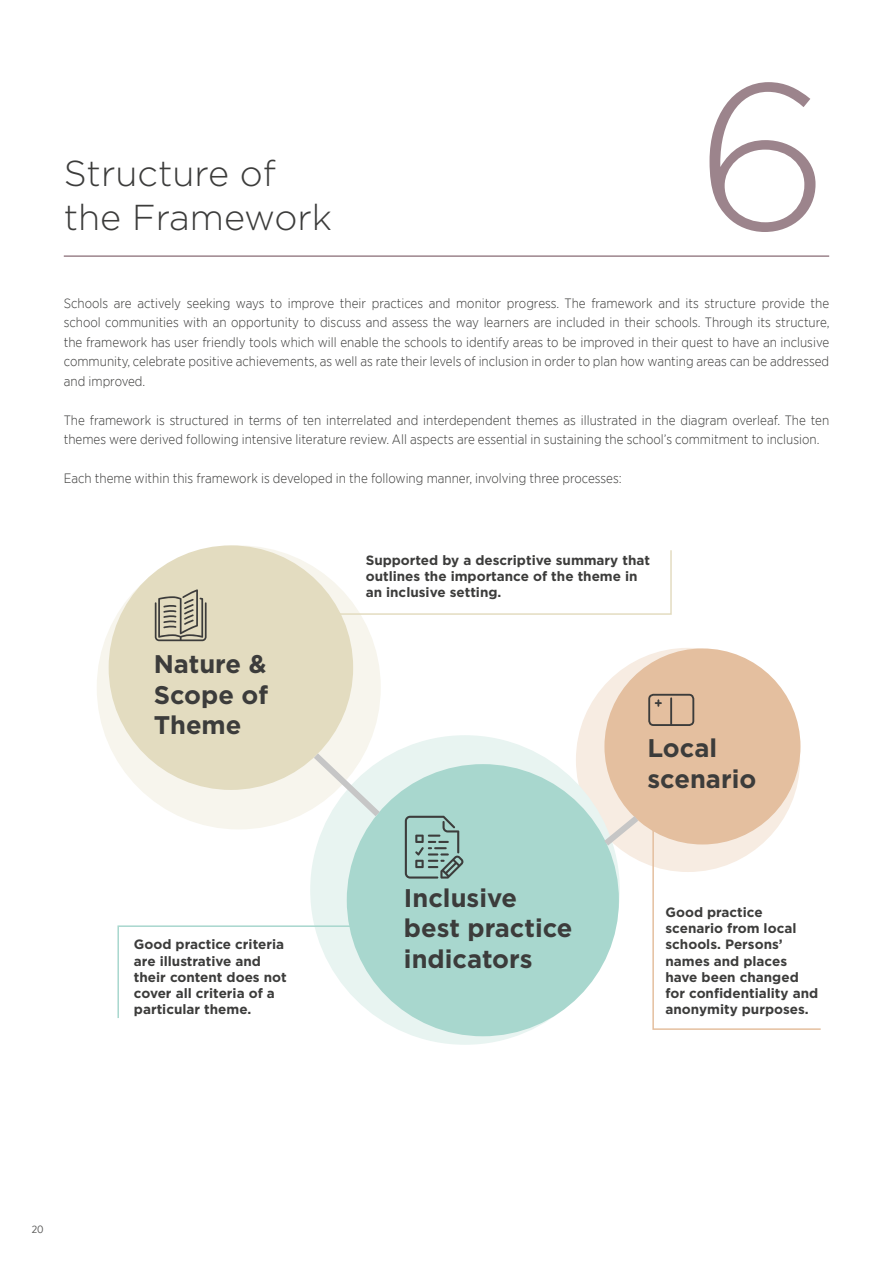
<style>
.page{position:relative;width:893px;height:1263px;background:#fff}
.page>*{position:absolute;margin:0;border:0;box-sizing:border-box;transform-origin:0 0}
.t1{font:300 207px "Gotham";color:#9c848c}
.t2{font:300 36px/43.2px "Gotham";color:#3c3c3b}
.t3{font:700 25.5px/30.6px "Gotham";color:#3c3c3b}
.t4{font:300 13.5px/19.5px "Gotham Narrow";color:#3c3c3b;text-align:justify}
.t5{font:700 13.5px/16.2px "Gotham";color:#3c3c3b}
.t6{font:10.5px "Gotham Narrow";color:#575756}
</style>
<div class="page">
<div style="left:576px;top:648px;width:224px;height:224px;background:#f7ece2;border-radius:50%"></div>
<div style="left:604px;top:648px;width:196px;height:196px;background:#e4bf9f;border-radius:50%"></div>
<div style="left:97px;top:545px;width:284px;height:284px;background:#f7f5ed;border-radius:50%"></div>
<div style="left:310px;top:735px;width:310px;height:310px;background:#e8f4f1;border-radius:50%"></div>
<hr style="left:64px;top:255px;width:765px;height:2px;background:#9c848c">
<div style="left:109px;top:545px;width:244px;height:245px;background:#e3dcc0;border-radius:50%"></div>
<div style="left:347px;top:764px;width:272px;height:272px;background:#a8d7ce;border-radius:50%"></div>
<svg style="left:307px;top:747px;width:79px;height:74px"></svg>
<svg style="left:598px;top:810px;width:47px;height:42px"></svg>
<svg style="left:652px;top:828px;width:169px;height:202px"></svg>
<svg style="left:326px;top:550px;width:346px;height:65px"></svg>
<svg style="left:117px;top:925px;width:257px;height:93px"></svg>
<svg style="left:155px;top:589px;width:52px;height:52px"></svg>
<svg style="left:405px;top:816px;width:59px;height:62px"></svg>
<div style="left:648px;top:694px;width:46px;height:32px;border:2px solid #3c3c3b;border-radius:4px"></div>
<hr style="left:670px;top:698px;width:2px;height:27px;background:#3c3c3b">
<svg style="left:656px;top:700px;width:5px;height:6px"></svg>
<h2 class="t2" style="left:64px;top:151px;width:270px">Structure of the Framework</h2>
<h1 class="t1" style="left:696px;top:25px;width:134px">6</h1>
<p class="t4" style="left:64px;top:293px;width:767px">Schools are actively seeking ways to improve their practices and monitor progress. The framework and its structure provide the school communities with an opportunity to discuss and assess the way learners are included in their schools. Through its structure, the framework has user friendly tools which will enable the schools to identify areas to be improved in their quest to have an inclusive community, celebrate positive achievements, as well as rate their levels of inclusion in order to plan how wanting areas can be addressed and improved.</p>
<p class="t4" style="left:64px;top:410px;width:767px">The framework is structured in terms of ten interrelated and interdependent themes as illustrated in the diagram overleaf. The ten themes were derived following intensive literature review. All aspects are essential in sustaining the school’s commitment to inclusion.</p>
<p class="t4" style="left:64px;top:468px;width:559px">Each theme within this framework is developed in the following manner, involving three processes:</p>
<h3 class="t3" style="left:154px;top:649px;width:116px;text-align:justify">Nature &amp; Scope of Theme</h3>
<p class="t5" style="left:134px;top:936px;width:154px">Good practice criteria are illustrative and their content does not cover all criteria of a particular theme.</p>
<p class="t5" style="left:366px;top:552px;width:286px">Supported by a descriptive summary that outlines the importance of the theme in an inclusive setting.</p>
<h3 class="t3" style="left:404px;top:882px;width:170px">Inclusive best practice indicators</h3>
<h3 class="t3" style="left:647px;top:733px;width:110px">Local scenario</h3>
<p class="t5" style="left:665px;top:904px;width:154px">Good practice scenario from local schools. Persons’ names and places have been changed for confidentiality and anonymity purposes.</p>
<p class="t6" style="left:32px;top:1223px;width:13px">20</p>
</div>
